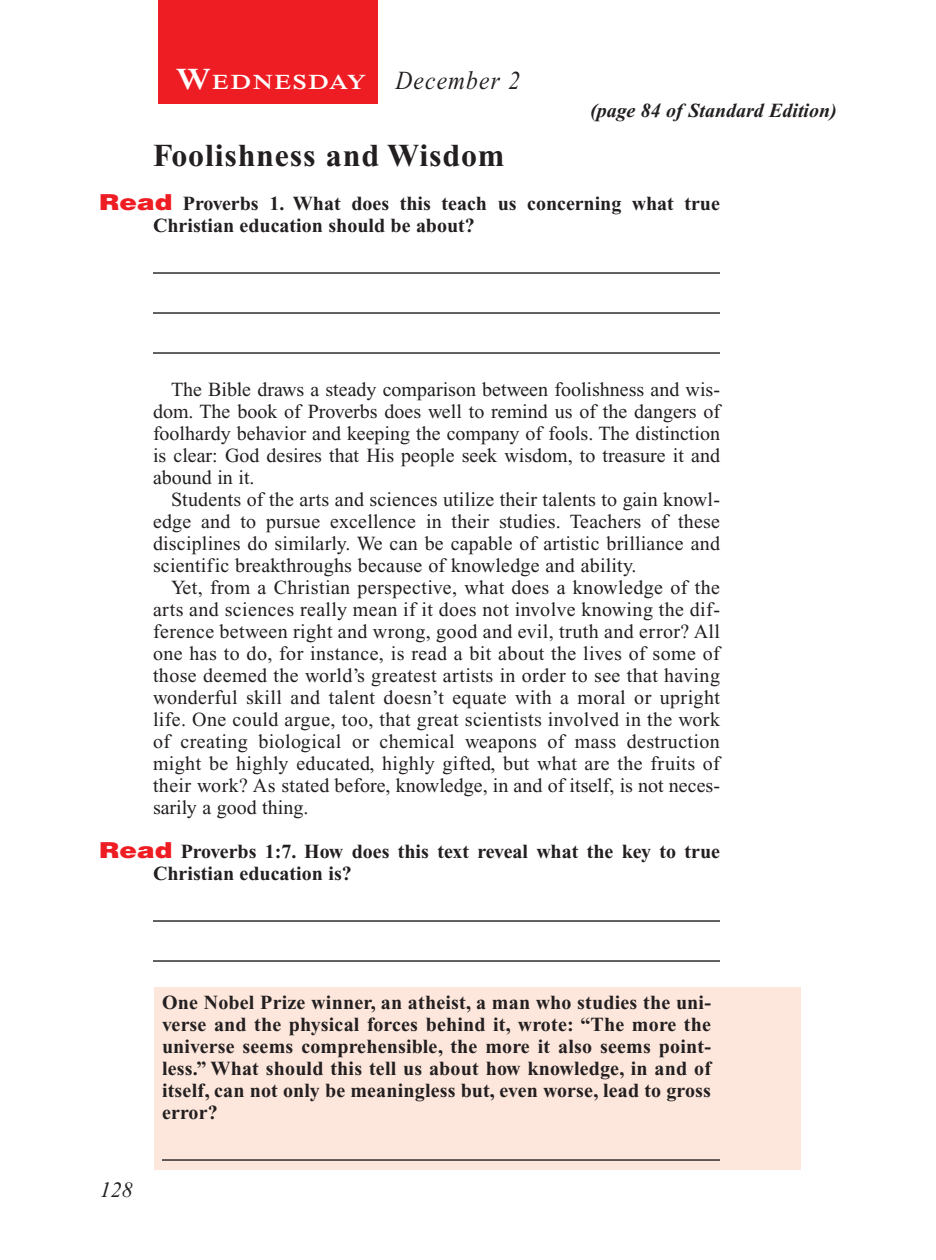
<style>
.page{position:relative;width:936px;height:1260px;background:#fff}
.page>*{position:absolute;margin:0;border:0;box-sizing:border-box;transform-origin:0 0}
.Head{font:700 32px "Times New Roman PS Std";letter-spacing:.025em;color:#231f20}
.Lesson_Dates{font:italic 26px "Times New Roman PS Std";letter-spacing:.05em;color:#231f20;scale:.9 1}
.PageNumbers{font:italic 22px "Times New Roman PS Std";color:#231f20}
.Daily_Header{font:600 21px "Times NRMT Std";letter-spacing:.07em;color:#fff;scale:1.1 1}
.Body{font:20px/22px "Times New Roman PS Std";letter-spacing:.01em;color:#231f20;text-align:justify}
.x-screened_box-text{font:700 20px/22px "Times New Roman PS Std";letter-spacing:.01em;color:#231f20;text-align:justify}
.Body_SB{font:20px/22px "Times New Roman PS Std";color:#231f20;text-align:justify}
.Question_NO_SB{font:700 20px/22px "Times New Roman PS Std";color:#231f20}
.Question{font:700 20px/22px "Times New Roman PS Std";color:#231f20}
.Page_from_SE{font:italic 700 20px "Times New Roman PS Std";color:#231f20}
.s1{font-size:30px}
.s2{font-family:"Helvetica LT Std";font-weight:900;font-size:22px;color:#ee1d23}
</style>
<div class="page">
<div style="left:158px;top:0;width:220px;height:103px;background:#ee1d23"></div>
<div style="left:155px;top:987px;width:646px;height:183px;background:#fde7dc"></div>
<hr style="left:153px;top:272px;width:567px;height:2px;background:#231f20">
<hr style="left:153px;top:312px;width:567px;height:2px;background:#231f20">
<hr style="left:153px;top:352px;width:567px;height:2px;background:#231f20">
<hr style="left:153px;top:920px;width:567px;height:2px;background:#231f20">
<hr style="left:153px;top:960px;width:567px;height:2px;background:#231f20">
<hr style="left:162px;top:1159px;width:558px;height:2px;background:#231f20">
<p class="Daily_Header" style="left:176px;top:70px;width:175px"><span class="s1">W</span>EDNESDAY</p>
<p class="Lesson_Dates" style="left:396px;top:66px;width:140px">December 2</p>
<p class="Page_from_SE" style="left:590px;top:100px;width:248px">(page 84 of Standard Edition)</p>
<p class="Head" style="left:153px;top:138px;width:353px">Foolishness and Wisdom</p>
<p class="Question_NO_SB" style="left:153px;top:193px;width:568px;text-indent:-54px"><span class="s2">Read</span> Proverbs 1. What does this teach us concerning what true<br>Christian education should be about?</p>
<p class="Body_SB" style="left:153px;top:379px;width:569px;text-indent:18px">The Bible draws a steady comparison between foolishness and wis&shy;dom. The book of Proverbs does well to remind us of the dangers of foolhardy behavior and keeping the company of fools. The distinction is clear: God desires that His people seek wisdom, to treasure it and abound in it.</p>
<p class="Body" style="left:153px;top:489px;width:569px;text-indent:18px">Students of the arts and sciences utilize their talents to gain knowl&shy;edge and to pursue excellence in their studies. Teachers of these disciplines do similarly. We can be capable of artistic brilliance and scientific breakthroughs because of knowledge and ability.</p>
<p class="Body" style="left:153px;top:577px;width:569px;text-indent:18px">Yet, from a Christian perspective, what does a knowledge of the arts and sciences really mean if it does not involve knowing the dif&shy;ference between right and wrong, good and evil, truth and error? All one has to do, for instance, is read a bit about the lives of some of those deemed the world’s greatest artists in order to see that having wonderful skill and talent doesn’t equate with a moral or upright life. One could argue, too, that great scientists involved in the work of creating biological or chemical weapons of mass destruction might be highly educated, highly gifted, but what are the fruits of their work? As stated before, knowledge, in and of itself, is not neces&shy;sarily a good thing.</p>
<p class="Question" style="left:153px;top:841px;width:569px;text-indent:-54px"><span class="s2">Read</span> Proverbs 1:7. How does this text reveal what the key to true<br>Christian education is?</p>
<p class="PageNumbers" style="left:100px;top:1178px;width:34px">128</p>
<p class="x-screened_box-text" style="left:162px;top:992px;width:551px">One Nobel Prize winner, an atheist, a man who studies the uni&shy;verse and the physical forces behind it, wrote: “The more the universe seems comprehensible, the more it also seems point&shy;less.” What should this tell us about how knowledge, in and of itself, can not only be meaningless but, even worse, lead to gross error?</p>
</div>
